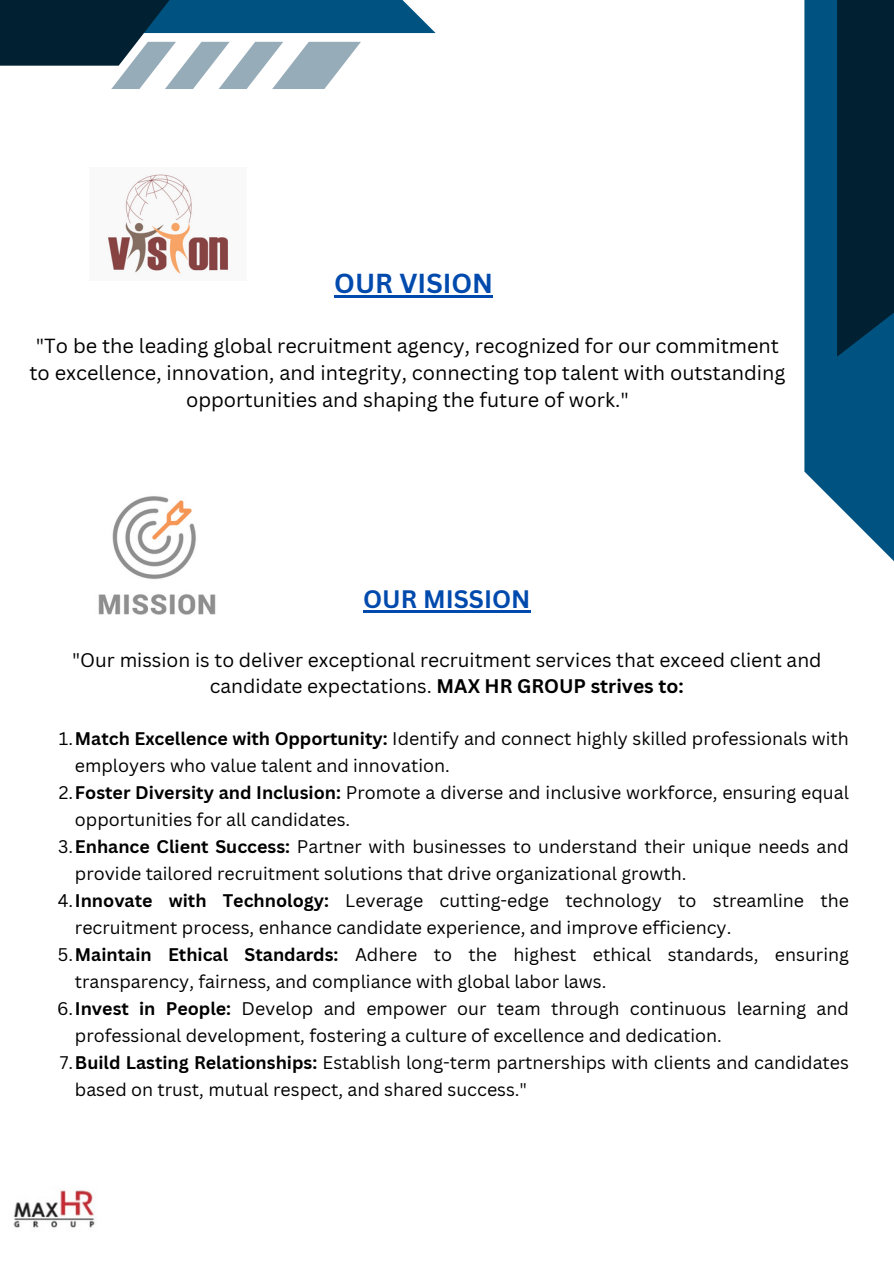
<style>
.page{position:relative;width:894px;height:1264px;background:#fff}
.page>*{position:absolute;margin:0;border:0;box-sizing:border-box;transform-origin:0 0}
.t1{font:700 26.7px "Canva Sans";color:#004aad}
.t2{font:700 24.6px "Canva Sans";color:#004aad}
.t3{font:19.8px/27px "Canva Sans";color:#000;text-align:center}
.t4{font:19.2px/25.8px "Canva Sans";color:#000;text-align:center}
.t5{font:17.85px/27px "Canva Sans";color:#000}
.s1{font-weight:700}
</style>
<div class="page">
<svg style="left:804px;top:0;width:89px;height:560px;background:#236b91"></svg>
<svg style="left:836px;top:0;width:57px;height:357px;background:#002439"></svg>
<svg style="left:0;top:0;width:435px;height:89px"></svg>
<img style="left:13px;top:1190px;width:82px;height:38px">
<hr style="left:363px;top:610px;width:167px;height:2px;background:#004aad">
<img style="left:98px;top:496px;width:118px;height:119px">
<img style="left:108px;top:174px;width:120px;height:100px">
<hr style="left:334px;top:296px;width:159px;height:2px;background:#004aad">
<p class="t1" style="left:334px;top:265px;width:160px">OUR VISION</p>
<p class="t3" style="left:29px;top:332px;width:757px">"To be the leading global recruitment agency, recognized for our commitment to excellence, innovation, and integrity, connecting top talent with outstanding opportunities and shaping the future of work."</p>
<p class="t2" style="left:363px;top:581px;width:169px">OUR MISSION</p>
<p class="t4" style="left:72px;top:647px;width:750px">"Our mission is to deliver exceptional recruitment services that exceed client and candidate expectations. <span class="s1">MAX HR GROUP strives to:</span></p>
<h1 class="t5" style="left:75px;top:724px;width:775px;text-indent:-16px">1.<span class="s1">Match Excellence with Opportunity:</span> Identify and connect highly skilled professionals with employers who value talent and innovation.</h1>
<h2 class="t5" style="left:75px;top:778px;width:775px;text-indent:-16px">2.<span class="s1">Foster Diversity and Inclusion:</span> Promote a diverse and inclusive workforce, ensuring equal opportunities for all candidates.</h2>
<p class="t5" style="left:75px;top:832px;width:775px;text-indent:-17px">3.<span class="s1">Enhance Client Success:</span> Partner with businesses to understand their unique needs and provide tailored recruitment solutions that drive organizational growth.</p>
<h1 class="t5" style="left:75px;top:886px;width:775px;text-indent:-17px">4.<span class="s1">Innovate with Technology:</span> Leverage cutting-edge technology to streamline the recruitment process, enhance candidate experience, and improve efficiency.</h1>
<h2 class="t5" style="left:75px;top:940px;width:775px;text-indent:-17px">5.<span class="s1">Maintain Ethical Standards:</span> Adhere to the highest ethical standards, ensuring transparency, fairness, and compliance with global labor laws.</h2>
<p class="t5" style="left:75px;top:994px;width:775px;text-indent:-18px">6.<span class="s1">Invest in People:</span> Develop and empower our team through continuous learning and professional development, fostering a culture of excellence and dedication.</p>
<p class="t5" style="left:75px;top:1048px;width:775px;text-indent:-15px">7.<span class="s1">Build Lasting Relationships:</span> Establish long-term partnerships with clients and candidates based on trust, mutual respect, and shared success."</p>
</div>
